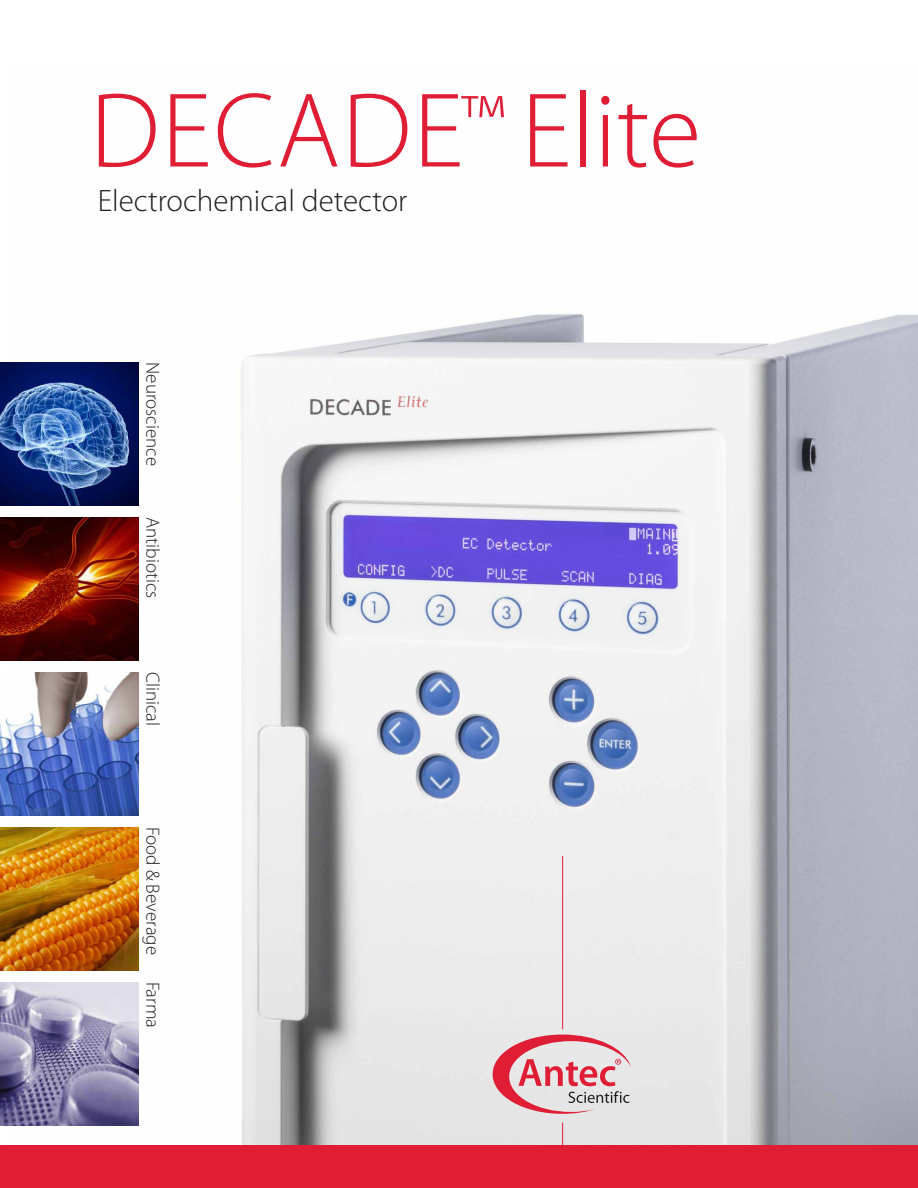
<style>
.page{position:relative;width:918px;height:1188px;background:#fff}
.page>*{position:absolute;margin:0;border:0;box-sizing:border-box;transform-origin:0 0}
.Tussenkop_rood{font:300 107.25px "Myriad Pro";letter-spacing:.02em;color:#df1d35}
.Tussenkop_rood-2{font:300 31.05px "Myriad Pro";color:#231f20}
.Tussenkop_rood-3{font:300 19.05px "Myriad Pro";color:#231f20}
</style>
<div class="page">
<img style="left:9px;top:314px;width:909px;height:831px">
<img style="left:0;top:362px;width:139px;height:143px">
<img style="left:0;top:517px;width:139px;height:143px">
<img style="left:0;top:672px;width:139px;height:143px">
<img style="left:0;top:827px;width:139px;height:143px">
<img style="left:0;top:982px;width:139px;height:143px">
<hr style="left:562px;top:856px;width:1px;height:173px;background:#df1d35">
<div style="left:0;top:1145px;width:918px;height:43px;background:#df1d35"></div>
<hr style="left:562px;top:1123px;width:1px;height:65px;background:#df1d35">
<svg style="left:493px;top:1035px;width:138px;height:79px;background:#e1adb4"></svg>
<p class="Tussenkop_rood" style="left:90px;top:72px;width:612px">DECADE<sup>™</sup> Elite</p>
<p class="Tussenkop_rood-2" style="left:98px;top:184px;width:311px">Electrochemical detector</p>
<p class="Tussenkop_rood-3" style="left:163px;top:362px;width:105px;rotate:90deg">Neuroscience</p>
<p class="Tussenkop_rood-3" style="left:163px;top:517px;width:83px;rotate:90deg">Antibiotics</p>
<p class="Tussenkop_rood-3" style="left:163px;top:672px;width:56px;rotate:90deg">Clinical</p>
<p class="Tussenkop_rood-3" style="left:163px;top:827px;width:130px;rotate:90deg">Food &amp; Beverage</p>
<p class="Tussenkop_rood-3" style="left:163px;top:982px;width:48px;rotate:90deg">Farma</p>
</div>
